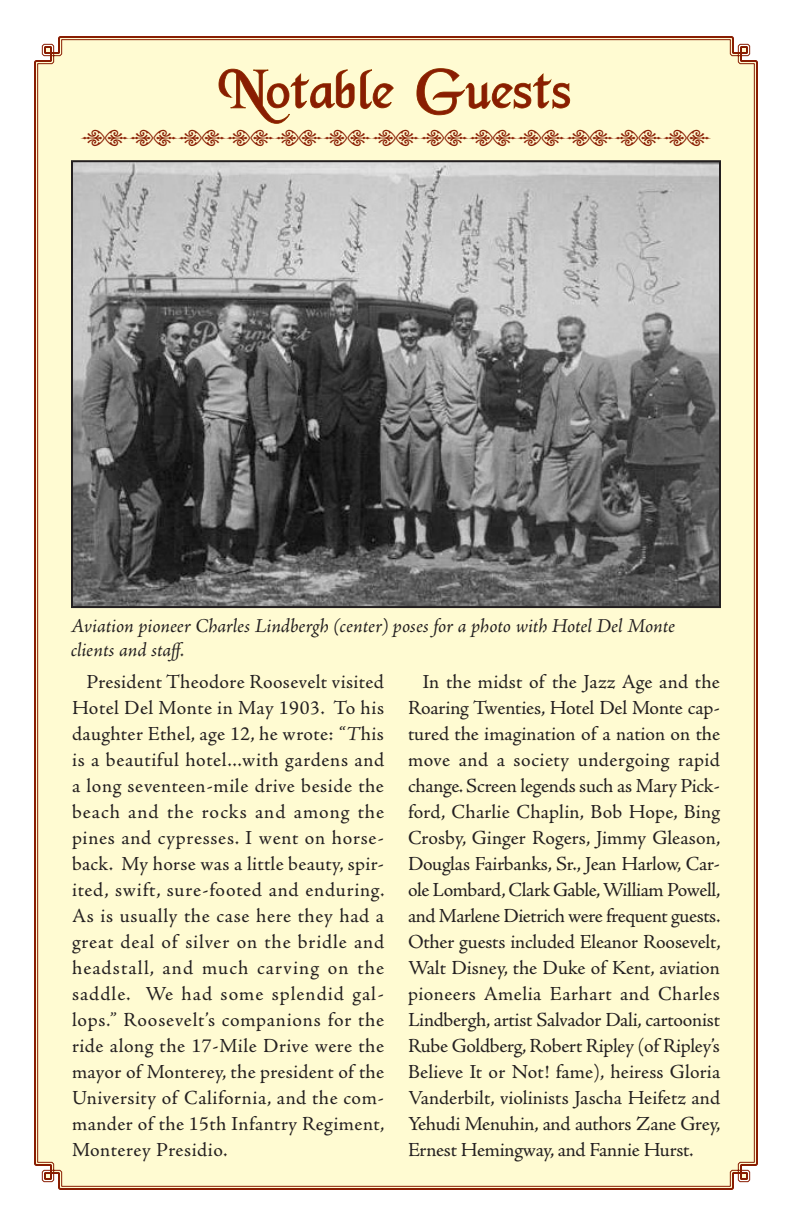
<style>
.page{position:relative;width:792px;height:1224px;background:#fff}
.page>*{position:absolute;margin:0;border:0;box-sizing:border-box;transform-origin:0 0}
.Headings{font:60px "Merced";color:#891d02}
.t1{font:50px "Woodtype Ornaments Std";color:#891d02}
.paragraph{font:20px/26px "Adobe Jenson Pro";color:#231f20;text-align:justify}
.CAPTIONS{font:italic 20px/24px "Adobe Jenson Pro";letter-spacing:-.005em;color:#231f20}
.s1{font-style:italic}
</style>
<div class="page">
<div style="left:37px;top:39px;width:718px;height:1148px;background:#fffbd2"></div>
<svg style="left:218px;top:68px;width:177px;height:62px;background:#f4e7bc"></svg>
<svg style="left:416px;top:68px;width:155px;height:62px;background:#f5e9be"></svg>
<img style="left:74px;top:163px;width:644px;height:442px">
<div style="left:71px;top:160px;width:650px;height:448px;border:2px solid #231f20"></div>
<p class="Headings" style="left:219px;top:53px;width:355px">Notable Guests</p>
<h2 class="t1" style="left:81px;top:117px;width:632px">••••••••••••••••••••••••••</h2>
<p class="CAPTIONS" style="left:71px;top:615px;width:606px">Aviation pioneer Charles Lindbergh (center) poses for a photo with Hotel Del Monte clients and staff.</p>
<p class="paragraph" style="left:72px;top:669px;width:314px;text-indent:14px">President Theodore Roosevelt visited Hotel Del Monte in May 1903. To his daughter Ethel, age 12, he wrote: <span class="s1">“T</span>his is a beautiful hotel...with gardens and a long seventeen-mile drive beside the beach and the rocks and among the pines and cypresses. I went on horse&shy;back. My horse was a little beauty, spir&shy;ited, swift, sure-footed and enduring.<br>As is usually the case here they had a great deal of silver on the bridle and headstall, and much carving on the saddle. We had some splendid gal&shy;lops<span class="s1">.”</span> Roosevelt’s companions for the ride along the 17-Mile Drive were the mayor of Monterey, the president of the University of California, and the com&shy;mander of the 15th Infantry Regiment, Monterey Presidio.</p>
<p class="paragraph" style="left:408px;top:669px;width:314px;text-indent:14px">In the midst of the Jazz Age and the Roaring Twenties, Hotel Del Monte cap&shy;tured the imagination of a nation on the move and a society undergoing rapid change. Screen legends such as Mary Pick&shy;ford, Charlie Chaplin, Bob Hope, Bing Crosby, Ginger Rogers, Jimmy Gleason, Douglas Fairbanks, Sr., Jean Harlow, Car&shy;ole Lombard, Clark Gable, William Powell, and Marlene Dietrich were frequent guests.<br>Other guests included Eleanor Roosevelt, Walt Disney, the Duke of Kent, aviation pioneers Amelia Earhart and Charles Lindbergh, artist Salvador Dali, cartoonist Rube Goldberg, Robert Ripley (of Ripley’s Believe It or Not! fame), heiress Gloria Vanderbilt, violinists Jascha Heifetz and Yehudi Menuhin, and authors Zane Grey, Ernest Hemingway, and Fannie Hurst.</p>
</div>
